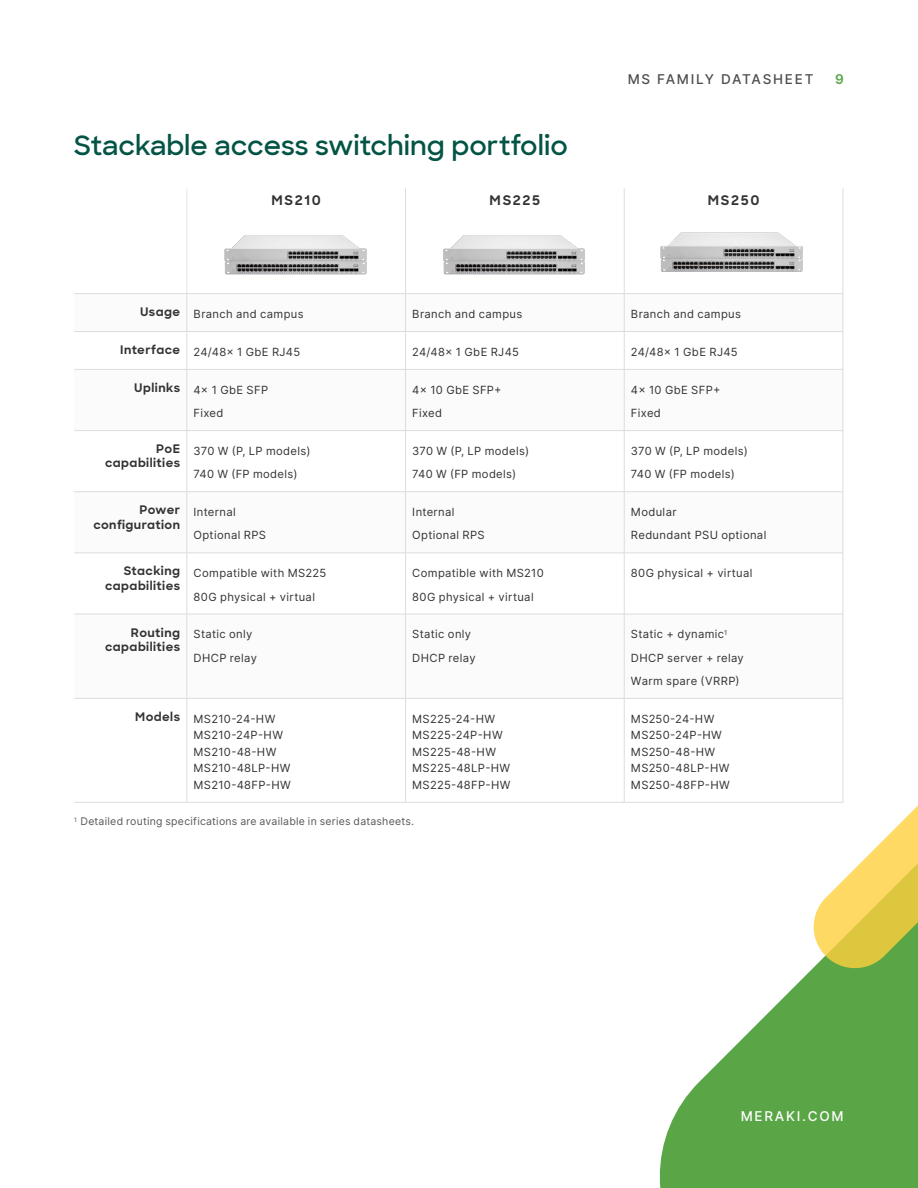
<style>
.page{position:relative;width:918px;height:1188px;background:#fff}
.page>*{position:absolute;margin:0;border:0;box-sizing:border-box;transform-origin:0 0}
.t1{font:600 27px "Sharp Sans";color:#035445}
.t2{font:500 13.5px "Inter";letter-spacing:.13em;color:#4d4d4d}
.t3{font:700 13.5px "Sharp Sans";letter-spacing:.12em;color:#333}
.t4{font:500 13.5px "Inter";letter-spacing:.13em;color:#fff}
.t5{font:600 13.5px "Inter";color:#5aa646}
.t6{font:700 12px/14.4px "Sharp Sans";letter-spacing:.035em;color:#333;text-align:right}
.t7{font:11.25px/23.2px "Inter";letter-spacing:.03em;color:#333}
.t8{font:10.5px "Inter";letter-spacing:.025em;color:#575757}
</style>
<div class="page">
<svg style="left:659px;top:698px;width:259px;height:490px"></svg>
<svg style="left:810px;top:769px;width:108px;height:203px"></svg>
<svg style="left:74px;top:294px;width:769px;height:404px"></svg>
<hr style="left:187px;top:188px;width:1px;height:105px;background:#e6e6e6">
<hr style="left:187px;top:294px;width:1px;height:37px;background:#dcdcdd">
<hr style="left:405px;top:294px;width:1px;height:37px;background:#dcdcdd">
<hr style="left:624px;top:294px;width:1px;height:37px;background:#dcdcdd">
<hr style="left:843px;top:294px;width:1px;height:37px;background:#dcdcdd">
<hr style="left:74px;top:331px;width:113px;height:1px;background:#dcdcdd">
<hr style="left:187px;top:331px;width:219px;height:1px;background:#dcdcdd">
<hr style="left:187px;top:332px;width:1px;height:37px;background:#dcdcdd">
<hr style="left:406px;top:331px;width:218px;height:1px;background:#dcdcdd">
<hr style="left:405px;top:332px;width:1px;height:37px;background:#dcdcdd">
<hr style="left:624px;top:331px;width:219px;height:1px;background:#dcdcdd">
<hr style="left:624px;top:332px;width:1px;height:37px;background:#dcdcdd">
<hr style="left:843px;top:332px;width:1px;height:37px;background:#dcdcdd">
<hr style="left:74px;top:369px;width:113px;height:1px;background:#dcdcdd">
<hr style="left:187px;top:369px;width:219px;height:1px;background:#dcdcdd">
<hr style="left:187px;top:370px;width:1px;height:60px;background:#dcdcdd">
<hr style="left:406px;top:369px;width:218px;height:1px;background:#dcdcdd">
<hr style="left:405px;top:370px;width:1px;height:60px;background:#dcdcdd">
<hr style="left:624px;top:369px;width:219px;height:1px;background:#dcdcdd">
<hr style="left:624px;top:370px;width:1px;height:60px;background:#dcdcdd">
<hr style="left:843px;top:370px;width:1px;height:60px;background:#dcdcdd">
<hr style="left:74px;top:430px;width:113px;height:1px;background:#dcdcdd">
<hr style="left:187px;top:430px;width:219px;height:1px;background:#dcdcdd">
<hr style="left:187px;top:431px;width:1px;height:61px;background:#dcdcdd">
<hr style="left:406px;top:430px;width:218px;height:1px;background:#dcdcdd">
<hr style="left:405px;top:431px;width:1px;height:61px;background:#dcdcdd">
<hr style="left:624px;top:430px;width:219px;height:1px;background:#dcdcdd">
<hr style="left:624px;top:431px;width:1px;height:61px;background:#dcdcdd">
<hr style="left:843px;top:431px;width:1px;height:61px;background:#dcdcdd">
<hr style="left:74px;top:491px;width:113px;height:1px;background:#dcdcdd">
<hr style="left:187px;top:491px;width:219px;height:1px;background:#dcdcdd">
<hr style="left:187px;top:492px;width:1px;height:61px;background:#dcdcdd">
<hr style="left:406px;top:491px;width:218px;height:1px;background:#dcdcdd">
<hr style="left:405px;top:492px;width:1px;height:61px;background:#dcdcdd">
<hr style="left:624px;top:491px;width:219px;height:1px;background:#dcdcdd">
<hr style="left:624px;top:492px;width:1px;height:61px;background:#dcdcdd">
<hr style="left:843px;top:492px;width:1px;height:61px;background:#dcdcdd">
<hr style="left:74px;top:553px;width:113px;height:1px;background:#dcdcdd">
<hr style="left:187px;top:553px;width:219px;height:1px;background:#dcdcdd">
<hr style="left:187px;top:553px;width:1px;height:61px;background:#dcdcdd">
<hr style="left:406px;top:553px;width:218px;height:1px;background:#dcdcdd">
<hr style="left:405px;top:553px;width:1px;height:61px;background:#dcdcdd">
<hr style="left:624px;top:553px;width:219px;height:1px;background:#dcdcdd">
<hr style="left:624px;top:553px;width:1px;height:61px;background:#dcdcdd">
<hr style="left:843px;top:553px;width:1px;height:61px;background:#dcdcdd">
<hr style="left:74px;top:614px;width:113px;height:1px;background:#dcdcdd">
<hr style="left:187px;top:614px;width:219px;height:1px;background:#dcdcdd">
<hr style="left:187px;top:614px;width:1px;height:84px;background:#dcdcdd">
<hr style="left:406px;top:614px;width:218px;height:1px;background:#dcdcdd">
<hr style="left:405px;top:614px;width:1px;height:84px;background:#dcdcdd">
<hr style="left:624px;top:614px;width:219px;height:1px;background:#dcdcdd">
<hr style="left:624px;top:614px;width:1px;height:84px;background:#dcdcdd">
<hr style="left:843px;top:614px;width:1px;height:84px;background:#dcdcdd">
<hr style="left:74px;top:698px;width:113px;height:1px;background:#dcdcdd">
<hr style="left:187px;top:698px;width:219px;height:1px;background:#dcdcdd">
<hr style="left:187px;top:699px;width:1px;height:103px;background:#dcdcdd">
<hr style="left:406px;top:698px;width:218px;height:1px;background:#dcdcdd">
<hr style="left:405px;top:699px;width:1px;height:103px;background:#dcdcdd">
<hr style="left:624px;top:698px;width:219px;height:1px;background:#dcdcdd">
<hr style="left:624px;top:699px;width:1px;height:103px;background:#dcdcdd">
<hr style="left:843px;top:699px;width:1px;height:103px;background:#dcdcdd">
<hr style="left:74px;top:802px;width:113px;height:1px;background:#dcdcdd">
<hr style="left:187px;top:802px;width:219px;height:1px;background:#dcdcdd">
<hr style="left:406px;top:802px;width:218px;height:1px;background:#dcdcdd">
<hr style="left:624px;top:802px;width:219px;height:1px;background:#dcdcdd">
<hr style="left:405px;top:188px;width:1px;height:105px;background:#dcdcdd">
<hr style="left:843px;top:188px;width:1px;height:105px;background:#dcdcdd">
<hr style="left:74px;top:293px;width:113px;height:1px;background:#dcdcdd">
<hr style="left:187px;top:293px;width:219px;height:1px;background:#dcdcdd">
<hr style="left:406px;top:293px;width:218px;height:1px;background:#dcdcdd">
<hr style="left:624px;top:293px;width:219px;height:1px;background:#dcdcdd">
<hr style="left:624px;top:188px;width:1px;height:105px;background:#dcdcdd">
<img style="left:224px;top:235px;width:143px;height:40px">
<img style="left:443px;top:235px;width:142px;height:40px">
<img style="left:660px;top:232px;width:143px;height:40px">
<p class="t2" style="left:628px;top:70px;width:187px">MS FAMILY DATASHEET</p>
<p class="t5" style="left:835px;top:70px;width:10px">9</p>
<h1 class="t1" style="left:74px;top:126px;width:495px">Stackable access switching portfolio</h1>
<p class="t3" style="left:272px;top:190px;width:51px">MS210</p>
<p class="t3" style="left:490px;top:190px;width:52px">MS225</p>
<p class="t3" style="left:708px;top:190px;width:53px">MS250</p>
<p class="t7" style="left:140px;top:302px;width:165px"><sup>Usage</sup> Branch and campus</p>
<p class="t7" style="left:412px;top:302px;width:112px">Branch and campus</p>
<p class="t7" style="left:631px;top:302px;width:112px">Branch and campus</p>
<p class="t7" style="left:120px;top:340px;width:182px"><sup>Interface</sup> 24/48x 1 GbE RJ45</p>
<p class="t7" style="left:412px;top:340px;width:108px">24/48x 1 GbE RJ45</p>
<p class="t7" style="left:631px;top:340px;width:108px">24/48x 1 GbE RJ45</p>
<p class="t7" style="left:194px;top:378px;width:76px;text-indent:-59px"><sup>Uplinks</sup> 4x 1 GbE SFP<br>Fixed</p>
<p class="t7" style="left:412px;top:378px;width:91px">4x 10 GbE SFP+<br>Fixed</p>
<p class="t7" style="left:631px;top:378px;width:91px">4x 10 GbE SFP+<br>Fixed</p>
<p class="t6" style="left:105px;top:441px;width:76px">PoE capabilities</p>
<p class="t7" style="left:194px;top:439px;width:118px">370 W (P, LP models)<br>740 W (FP models)</p>
<p class="t7" style="left:412px;top:439px;width:118px">370 W (P, LP models)<br>740 W (FP models)</p>
<p class="t7" style="left:631px;top:439px;width:118px">370 W (P, LP models)<br>740 W (FP models)</p>
<p class="t6" style="left:94px;top:502px;width:88px">Power configuration</p>
<p class="t7" style="left:194px;top:500px;width:74px">Internal<br>Optional RPS</p>
<p class="t7" style="left:412px;top:500px;width:74px">Internal<br>Optional RPS</p>
<p class="t7" style="left:631px;top:500px;width:137px">Modular<br>Redundant PSU optional</p>
<p class="t6" style="left:105px;top:563px;width:76px">Stacking capabilities</p>
<p class="t7" style="left:194px;top:561px;width:134px">Compatible with MS225<br>80G physical + virtual</p>
<p class="t7" style="left:412px;top:561px;width:133px">Compatible with MS210<br>80G physical + virtual</p>
<p class="t7" style="left:631px;top:561px;width:123px">80G physical + virtual</p>
<p class="t6" style="left:105px;top:625px;width:76px">Routing capabilities</p>
<p class="t7" style="left:194px;top:622px;width:65px">Static only<br>DHCP relay</p>
<p class="t7" style="left:412px;top:622px;width:65px">Static only<br>DHCP relay</p>
<p class="t7" style="left:631px;top:622px;width:114px">Static + dynamic<sup>1<br></sup>DHCP server + relay<br>Warm spare (VRRP)</p>
<p class="t7" style="left:194px;top:710px;width:99px;line-height:16.5px;text-indent:-58px"><sup>Models</sup> MS210-24-HW<br>MS210-24P-HW<br>MS210-48-HW<br>MS210-48LP-HW<br>MS210-48FP-HW</p>
<p class="t7" style="left:412px;top:710px;width:100px;line-height:16.5px">MS225-24-HW<br>MS225-24P-HW<br>MS225-48-HW<br>MS225-48LP-HW<br>MS225-48FP-HW</p>
<p class="t7" style="left:631px;top:710px;width:100px;line-height:16.5px">MS250-24-HW<br>MS250-24P-HW<br>MS250-48-HW<br>MS250-48LP-HW<br>MS250-48FP-HW</p>
<p class="t8" style="left:74px;top:814px;width:341px"><sup>1</sup> Detailed routing specifications are available in series datasheets.</p>
<p class="t4" style="left:741px;top:1106px;width:105px">MERAKI.COM</p>
</div>
